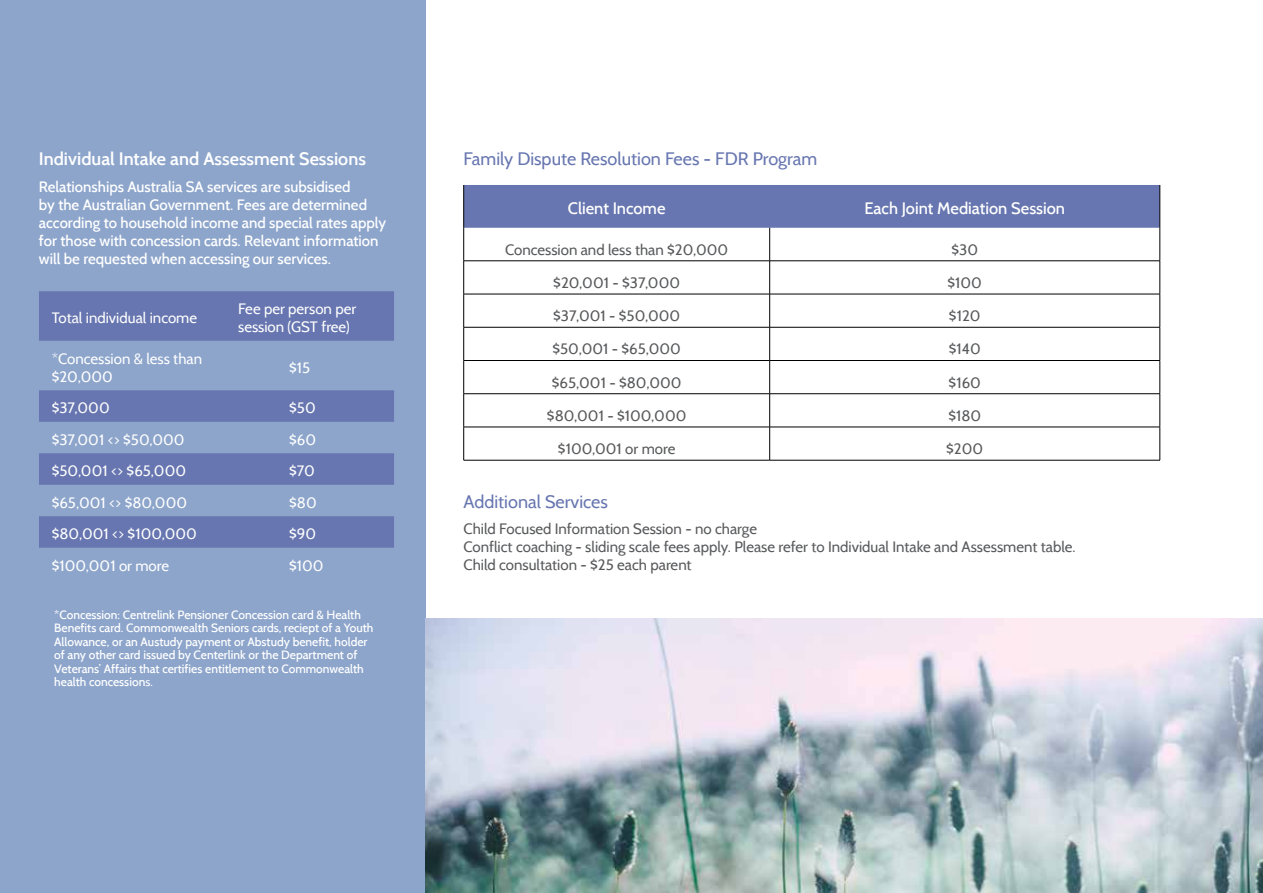
<style>
.page{position:relative;width:1263px;height:893px;background:#fff}
.page>*{position:absolute;margin:0;border:0;box-sizing:border-box;transform-origin:0 0}
.t1{font:18px "Cabin";color:#6776b0}
.t2{font:600 18px "Cabin";color:#fff}
.t3{font:500 16.5px "Cabin";color:#fff}
.t4{font:15px/18px "Cabin";color:#58595b}
.t5{font:500 15px/18px "Cabin";color:#fff}
.t6{font:15px/18px "Cabin";color:#fff}
.t7{font:500 12px/13.5px "Cabin";color:#fff}
.s1{font-weight:400}
</style>
<div class="page">
<div style="left:0;top:0;width:425px;height:893px;background:#8da5cb"></div>
<svg style="left:39px;top:291px;width:355px;height:257px;fill:#6776b0"></svg>
<div style="left:464px;top:185px;width:695px;height:43px;background:#6776b0"></div>
<hr style="left:463px;top:185px;width:1px;height:43px;background:#000">
<hr style="left:1159px;top:185px;width:1px;height:43px;background:#000">
<hr style="left:463px;top:228px;width:1px;height:33px;background:#000">
<hr style="left:769px;top:228px;width:1px;height:33px;background:#000">
<hr style="left:1159px;top:228px;width:1px;height:33px;background:#000">
<hr style="left:463px;top:261px;width:307px;height:1px;background:#000">
<hr style="left:463px;top:261px;width:1px;height:33px;background:#000">
<hr style="left:770px;top:261px;width:390px;height:1px;background:#000">
<hr style="left:769px;top:261px;width:1px;height:33px;background:#000">
<hr style="left:1159px;top:261px;width:1px;height:33px;background:#000">
<hr style="left:463px;top:294px;width:307px;height:1px;background:#000">
<hr style="left:463px;top:294px;width:1px;height:33px;background:#000">
<hr style="left:770px;top:294px;width:390px;height:1px;background:#000">
<hr style="left:769px;top:294px;width:1px;height:33px;background:#000">
<hr style="left:1159px;top:294px;width:1px;height:33px;background:#000">
<hr style="left:463px;top:327px;width:307px;height:1px;background:#000">
<hr style="left:463px;top:327px;width:1px;height:33px;background:#000">
<hr style="left:770px;top:327px;width:390px;height:1px;background:#000">
<hr style="left:769px;top:327px;width:1px;height:33px;background:#000">
<hr style="left:1159px;top:327px;width:1px;height:33px;background:#000">
<hr style="left:463px;top:360px;width:307px;height:1px;background:#000">
<hr style="left:463px;top:361px;width:1px;height:33px;background:#000">
<hr style="left:770px;top:360px;width:390px;height:1px;background:#000">
<hr style="left:769px;top:361px;width:1px;height:33px;background:#000">
<hr style="left:1159px;top:361px;width:1px;height:33px;background:#000">
<hr style="left:463px;top:393px;width:307px;height:1px;background:#000">
<hr style="left:463px;top:394px;width:1px;height:33px;background:#000">
<hr style="left:770px;top:393px;width:390px;height:1px;background:#000">
<hr style="left:769px;top:394px;width:1px;height:33px;background:#000">
<hr style="left:1159px;top:394px;width:1px;height:33px;background:#000">
<hr style="left:463px;top:427px;width:307px;height:1px;background:#000">
<hr style="left:463px;top:427px;width:1px;height:33px;background:#000">
<hr style="left:770px;top:427px;width:390px;height:1px;background:#000">
<hr style="left:769px;top:427px;width:1px;height:33px;background:#000">
<hr style="left:1159px;top:427px;width:1px;height:33px;background:#000">
<hr style="left:463px;top:460px;width:307px;height:1px;background:#000">
<hr style="left:770px;top:460px;width:390px;height:1px;background:#000">
<img style="left:425px;top:619px;width:838px;height:274px">
<p class="t2" style="left:39px;top:148px;width:328px">Individual Intake and Assessment Sessions</p>
<p class="t5" style="left:39px;top:177px;width:349px">Relationships Australia SA services are subsidised<br>by the Australian Government. Fees are determined according to household income and special rates apply for those with concession cards. Relevant information will be requested when accessing our services.</p>
<p class="t6" style="left:52px;top:309px;width:147px">Total individual income</p>
<p class="t6" style="left:238px;top:300px;width:120px">Fee per person per session (GST free)</p>
<p class="t6" style="left:52px;top:349px;width:152px">*Concession &amp; less than $20,000</p>
<p class="t6" style="left:289px;top:358px;width:23px">$15</p>
<p class="t6" style="left:52px;top:399px;width:59px">$37,000</p>
<p class="t6" style="left:289px;top:399px;width:28px">$50</p>
<p class="t6" style="left:52px;top:430px;width:134px">$37,001 &lt;&gt; $50,000</p>
<p class="t6" style="left:289px;top:430px;width:28px">$60</p>
<p class="t6" style="left:52px;top:462px;width:136px">$50,001 &lt;&gt; $65,000</p>
<p class="t6" style="left:289px;top:462px;width:27px">$70</p>
<p class="t6" style="left:52px;top:493px;width:137px">$65,001 &lt;&gt; $80,000</p>
<p class="t6" style="left:289px;top:493px;width:29px">$80</p>
<p class="t6" style="left:52px;top:525px;width:147px">$80,001 &lt;&gt; $100,000</p>
<p class="t6" style="left:289px;top:525px;width:28px">$90</p>
<p class="t6" style="left:52px;top:556px;width:119px">$100,001 or more</p>
<p class="t6" style="left:289px;top:556px;width:36px">$100</p>
<p class="t7" style="left:54px;top:608px;width:321px">*Concession: Centrelink Pensioner Concession card &amp; Health Benefits card. Commonwealth Seniors cards, reciept of a Youth Allowance, or an Austudy payment or Abstudy benefit, holder of any other card issued by Centerlink or the Department of Veterans’ Affairs that certifies entitlement to Commonwealth health concession<span class="s1">s.</span></p>
<p class="t1" style="left:463px;top:148px;width:355px">Family Dispute Resolution Fees - FDR Program</p>
<p class="t3" style="left:568px;top:198px;width:99px">Client Income</p>
<p class="t3" style="left:864px;top:198px;width:202px">Each Joint Mediation Session</p>
<p class="t4" style="left:505px;top:240px;width:225px">Concession and less than $20,000</p>
<p class="t4" style="left:951px;top:240px;width:28px">$30</p>
<p class="t4" style="left:553px;top:274px;width:128px">$20,001 - $37,000</p>
<p class="t4" style="left:947px;top:274px;width:36px">$100</p>
<p class="t4" style="left:553px;top:307px;width:129px">$37,001 - $50,000</p>
<p class="t4" style="left:949px;top:307px;width:33px">$120</p>
<p class="t4" style="left:552px;top:340px;width:130px">$50,001 - $65,000</p>
<p class="t4" style="left:949px;top:340px;width:34px">$140</p>
<p class="t4" style="left:552px;top:373px;width:131px">$65,001 - $80,000</p>
<p class="t4" style="left:949px;top:373px;width:34px">$160</p>
<p class="t4" style="left:547px;top:407px;width:141px">$80,001 - $100,000</p>
<p class="t4" style="left:948px;top:407px;width:34px">$180</p>
<p class="t4" style="left:558px;top:440px;width:119px">$100,001 or more</p>
<p class="t4" style="left:946px;top:440px;width:38px">$200</p>
<p class="t1" style="left:463px;top:490px;width:146px">Additional Services</p>
<p class="t4" style="left:463px;top:520px;width:613px">Child Focused Information Session - no charge<br>Conflict coaching - sliding scale fees apply. Please refer to Individual Intake and Assessment table.<br>Child consultation - $25 each parent</p>
</div>
